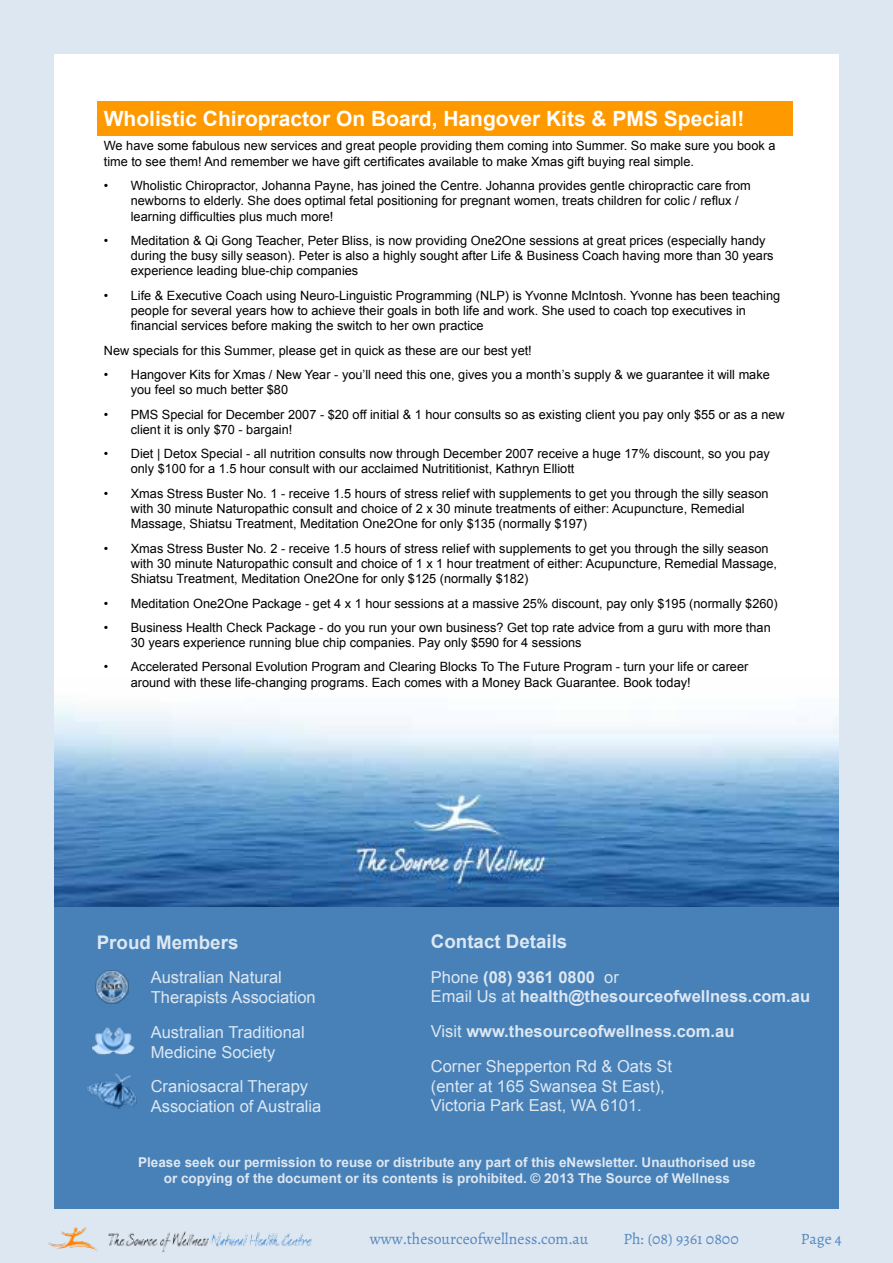
<style>
.page{position:relative;width:893px;height:1263px;background:#dde7f2}
.page>*{position:absolute;margin:0;border:0;box-sizing:border-box;transform-origin:0 0}
.t1{font:700 21px "Arial";color:#fff}
.t2{font:700 18.75px "Arial";color:#dde7f2}
.t3{font:16.5px/19.8px "Arial";color:#dde7f2}
.t4{font:700 16.5px/19.8px "Arial";color:#dde7f2}
.t5{font:15.75px "Alegreya";color:#5587be}
.t6{font:700 13.5px/16.2px "Arial";color:#dde7f2;text-align:center}
.t7{font:12.75px/15.3px "Arial";color:#000}
.s1{font-weight:400}
.s2{font-weight:700}
</style>
<div class="page">
<div style="left:54px;top:54px;width:785px;height:1155px;background:#fff"></div>
<img style="left:48px;top:1227px;width:264px;height:26px">
<div style="left:54px;top:906px;width:785px;height:303px;background:#4781b8"></div>
<img style="left:86px;top:970px;width:51px;height:139px">
<img style="left:54px;top:705px;width:785px;height:202px">
<div style="left:98px;top:101px;width:695px;height:34px;background:#f90"></div>
<h1 class="t1" style="left:104px;top:104px;width:642px">Wholistic Chiropractor On Board, Hangover Kits &amp; PMS Special!</h1>
<p class="t7" style="left:104px;top:138px;width:673px">We have some fabulous new services and great people providing them coming into Summer. So make sure you book a time to see them! And remember we have gift certificates available to make Xmas gift buying real simple.</p>
<p class="t7" style="left:131px;top:178px;width:622px;text-indent:-27px">• Wholistic Chiropractor, Johanna Payne, has joined the Centre. Johanna provides gentle chiropractic care from newborns to elderly. She does optimal fetal positioning for pregnant women, treats children for colic / reflux / learning difficulties plus much more!</p>
<p class="t7" style="left:131px;top:233px;width:644px;text-indent:-27px">• Meditation &amp; Qi Gong Teacher, Peter Bliss, is now providing One2One sessions at great prices (especially handy during the busy silly season). Peter is also a highly sought after Life &amp; Business Coach having more than 30 years experience leading blue-chip companies</p>
<p class="t7" style="left:131px;top:288px;width:651px;text-indent:-27px">• Life &amp; Executive Coach using Neuro-Linguistic Programming (NLP) is Yvonne McIntosh. Yvonne has been teaching people for several years how to achieve their goals in both life and work. She used to coach top executives in financial services before making the switch to her own practice</p>
<p class="t7" style="left:104px;top:343px;width:430px">New specials for this Summer, please get in quick as these are our best yet!</p>
<p class="t7" style="left:131px;top:367px;width:640px;text-indent:-27px">• Hangover Kits for Xmas / New Year - you’ll need this one, gives you a month’s supply &amp; we guarantee it will make you feel so much better $80</p>
<p class="t7" style="left:131px;top:407px;width:655px;text-indent:-27px">• PMS Special for December 2007 - $20 off initial &amp; 1 hour consults so as existing client you pay only $55 or as a new client it is only $70 - bargain!</p>
<p class="t7" style="left:131px;top:446px;width:640px;text-indent:-27px">• Diet | Detox Special - all nutrition consults now through December 2007 receive a huge 17% discount, so you pay only $100 for a 1.5 hour consult with our acclaimed Nutrititionist, Kathryn Elliott</p>
<p class="t7" style="left:131px;top:486px;width:639px;text-indent:-27px">• Xmas Stress Buster No. 1 - receive 1.5 hours of stress relief with supplements to get you through the silly season with 30 minute Naturopathic consult and choice of 2 x 30 minute treatments of either: Acupuncture, Remedial<br>Massage, Shiatsu Treatment, Meditation One2One for only $135 (normally $197)</p>
<p class="t7" style="left:131px;top:541px;width:648px;text-indent:-27px">• Xmas Stress Buster No. 2 - receive 1.5 hours of stress relief with supplements to get you through the silly season with 30 minute Naturopathic consult and choice of 1 x 1 hour treatment of either: Acupuncture, Remedial Massage,<br>Shiatsu Treatment, Meditation One2One for only $125 (normally $182)</p>
<p class="t7" style="left:104px;top:596px;width:676px">• Meditation One2One Package - get 4 x 1 hour sessions at a massive 25% discount, pay only $195 (normally $260)</p>
<p class="t7" style="left:131px;top:620px;width:641px;text-indent:-27px">• Business Health Check Package - do you run your own business? Get top rate advice from a guru with more than<br>30 years experience running blue chip companies. Pay only $590 for 4 sessions</p>
<p class="t7" style="left:131px;top:659px;width:619px;text-indent:-27px">• Accelerated Personal Evolution Program and Clearing Blocks To The Future Program - turn your life or career around with these life-changing programs. Each comes with a Money Back Guarantee. Book today!</p>
<h2 class="t2" style="left:97px;top:930px;width:143px">Proud Members</h2>
<p class="t3" style="left:151px;top:968px;width:167px">Australian Natural<br>Therapists Association</p>
<p class="t3" style="left:151px;top:1022px;width:156px">Australian Traditional<br>Medicine Society</p>
<p class="t3" style="left:151px;top:1077px;width:172px">Craniosacral Therapy<br>Association of Australia</p>
<h2 class="t2" style="left:431px;top:929px;width:138px">Contact Details</h2>
<p class="t4" style="left:431px;top:967px;width:381px"><span class="s1">Phone</span> (08) 9361 0800 <span class="s1">or<br>Email Us at</span> health@thesourceofwellness.com.au</p>
<p class="t3" style="left:431px;top:1014px;width:305px;line-height:34.7px">Visit <span class="s2">www.thesourceofwellness.com.au<br></span>Corner Shepperton Rd &amp; Oats St</p>
<p class="t3" style="left:431px;top:1076px;width:235px">(enter at 165 Swansea St East),<br>Victoria Park East, WA 6101.</p>
<p class="t6" style="left:138px;top:1155px;width:619px">Please seek our permission to reuse or distribute any part of this eNewsletter. Unauthorised use or copying of the document or its contents is prohibited. © 2013 The Source of Wellness</p>
<p class="t5" style="left:370px;top:1229px;width:220px">www.thesourceofwellness.com.au</p>
<p class="t5" style="left:623px;top:1229px;width:117px">Ph: (08) 9361 0800</p>
<p class="t5" style="left:801px;top:1229px;width:43px">Page 4</p>
</div>
